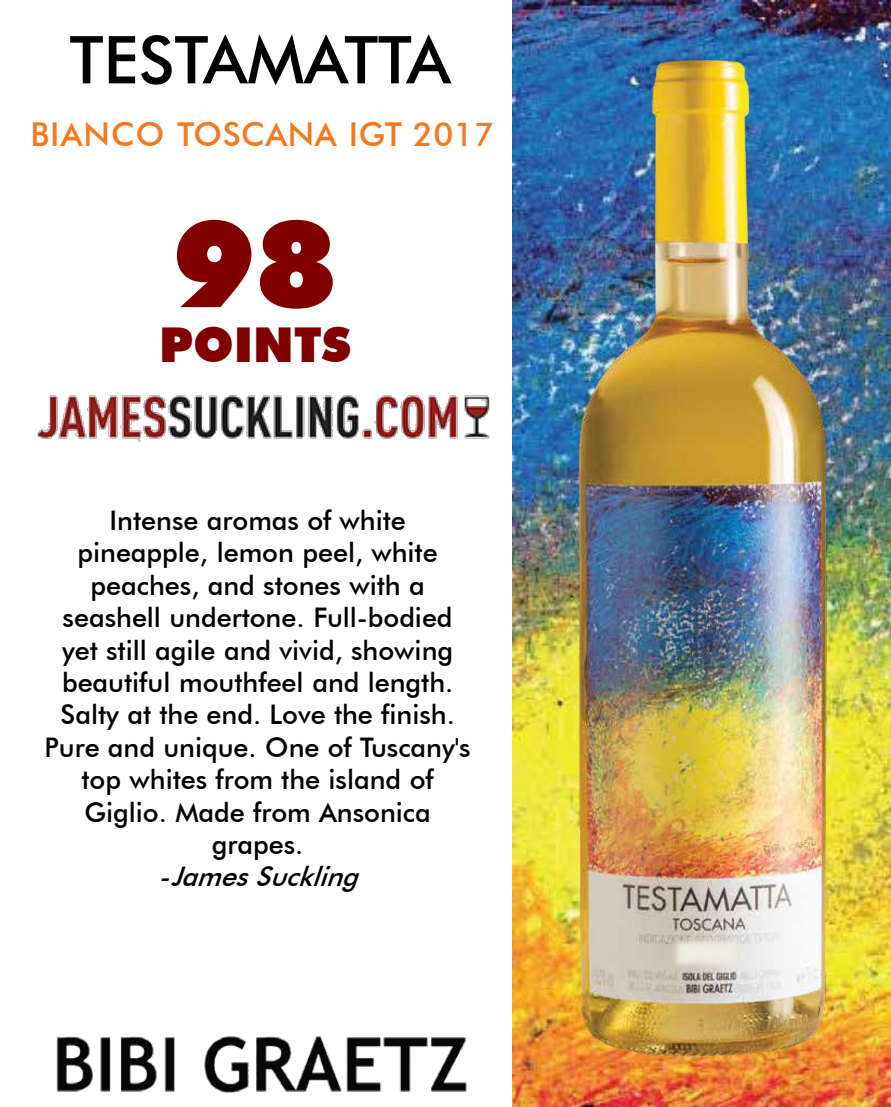
<style>
.page{position:relative;width:891px;height:1107px;background:#fff}
.page>*{position:absolute;margin:0;border:0;box-sizing:border-box;transform-origin:0 0}
.t1{font:900 120px "Futura BT";color:#800000}
.t2{font:500 66px "Futura BT";color:#000}
.t3{font:900 48px "Futura BT";color:#800000}
.t4{font:500 33px "Futura BT";letter-spacing:.015em;color:#f47920}
.t5{font:500 27px/32.4px "Futura BT";color:#000;text-align:center}
.t6{font:italic 500 27px "Futura BT";color:#000}
</style>
<div class="page">
<img style="left:513px;top:0;width:378px;height:1107px">
<img style="left:538px;top:27px;width:327px;height:1074px">
<img style="left:56px;top:1036px;width:411px;height:57px">
<img style="left:671px;top:936px;width:72px;height:35px">
<img style="left:37px;top:395px;width:453px;height:47px">
<p class="t2" style="left:70px;top:20px;width:382px">TESTAMATTA</p>
<p class="t4" style="left:30px;top:114px;width:465px">BIANCO TOSCANA IGT 2017</p>
<p class="t1" style="left:173px;top:191px;width:166px">98</p>
<p class="t3" style="left:159px;top:316px;width:193px">POINTS</p>
<p class="t5" style="left:45px;top:504px;width:428px">Intense aromas of white pineapple, lemon peel, white peaches, and stones with a seashell undertone. Full-bodied yet still agile and vivid, showing beautiful mouthfeel and length.<br>Salty at the end. Love the finish.<br>Pure and unique. One of Tuscany's top whites from the island of<br>Giglio. Made from Ansonica grapes.</p>
<p class="t6" style="left:158px;top:860px;width:212px">-JamesSuckling</p>
</div>
